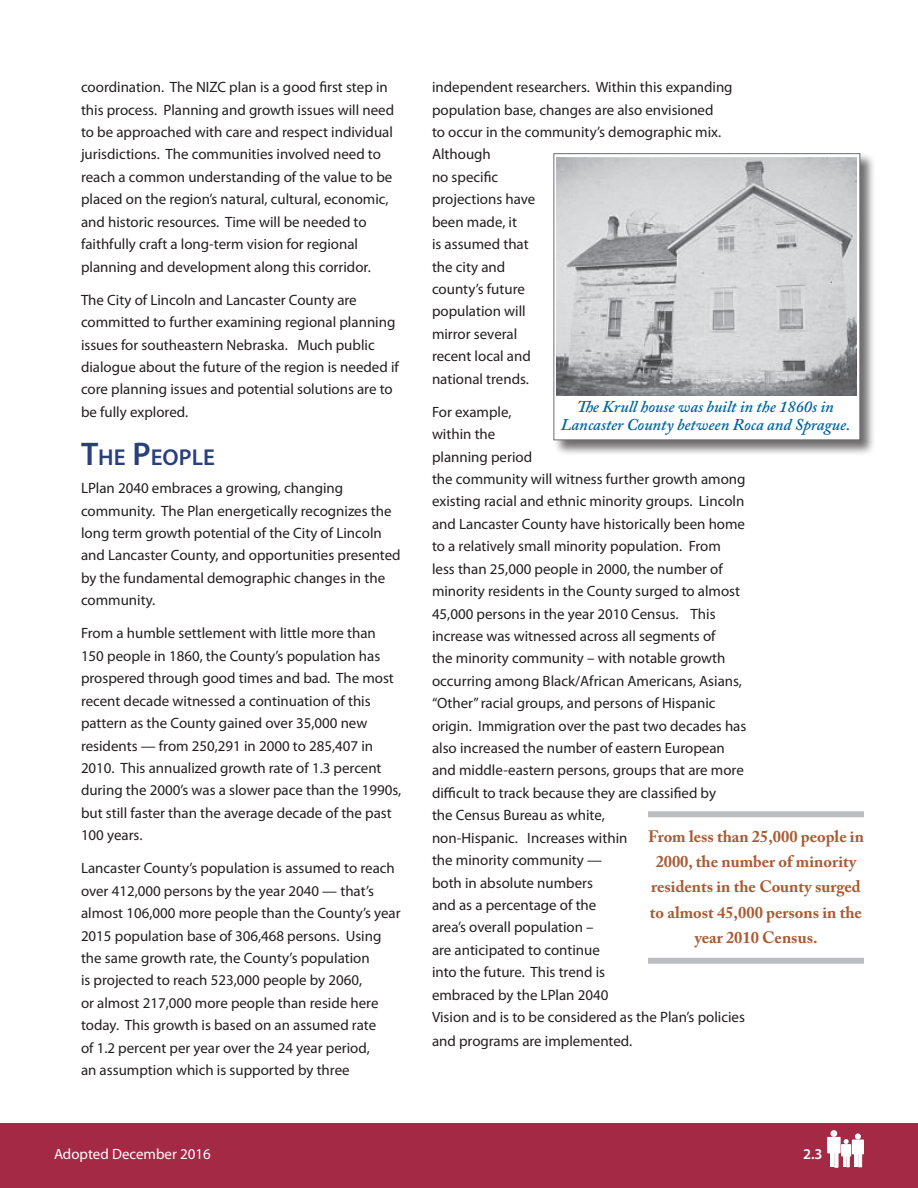
<style>
.page{position:relative;width:918px;height:1188px;background:#fff}
.page>*{position:absolute;margin:0;border:0;box-sizing:border-box;transform-origin:0 0}
.Heading_1{font:600 22.95px "Myriad Pro";color:#29407d}
.Sidebar{font:700 16.5px/25.3px "Adobe Caslon Pro";color:#a95b34;text-align:center}
.Caption_Title_copy{font:italic 600 16.5px/18px "Adobe Caslon Pro";color:#00659f;text-align:center}
.t1{font:15px/22.4px "Myriad Pro";color:#231f20}
.t2{font:15px "Myriad Pro";color:#fff}
.t3{font:600 15px "Myriad Pro";color:#fff}
.s1{font-size:32.85px}
</style>
<div class="page">
<div style="left:0;top:1123px;width:918px;height:65px;background:#a32945"></div>
<div style="left:831px;top:1130px;width:6px;height:7px;background:#fff;border-radius:50%"></div>
<hr style="left:830px;top:1152px;width:4px;height:15px;background:#fff">
<div style="left:827px;top:1137px;width:14px;height:16px;background:#fff;border:1px solid #fff"></div>
<hr style="left:835px;top:1152px;width:3px;height:15px;background:#fff">
<div style="left:855px;top:1133px;width:6px;height:7px;background:#fff;border-radius:50%"></div>
<div style="left:852px;top:1140px;width:12px;height:14px;background:#fff"></div>
<svg style="left:855px;top:1154px;width:7px;height:13px"></svg>
<svg style="left:844px;top:1139px;width:5px;height:5px"></svg>
<div style="left:841px;top:1144px;width:10px;height:12px;background:#fff;border:1px solid #fff"></div>
<svg style="left:843px;top:1156px;width:6px;height:11px"></svg>
<div style="left:553px;top:153px;width:323px;height:303px;background:#231f20;opacity:.65"></div>
<div style="left:553px;top:153px;width:307px;height:287px;background:#fff;border:1px solid #6c6d70"></div>
<img style="left:556px;top:157px;width:300px;height:238px">
<div style="left:648px;top:811px;width:216px;height:6px;background:#bcbdc0"></div>
<div style="left:648px;top:958px;width:216px;height:6px;background:#bcbdc0"></div>
<p class="t1" style="left:81px;top:76px;width:315px">coordination. The NIZC plan is a good first step in this process. Planning and growth issues will need to be approached with care and respect individual jurisdictions. The communities involved need to reach a common understanding of the value to be placed on the region’s natural, cultural, economic, and historic resources. Time will be needed to faithfully craft a long-term vision for regional planning and development along this corridor.</p>
<p class="t1" style="left:81px;top:288px;width:319px">The City of Lincoln and Lancaster County are committed to further examining regional planning issues for southeastern Nebraska. Much public dialogue about the future of the region is needed if core planning issues and potential solutions are to be fully explored.</p>
<p class="Heading_1" style="left:81px;top:443px;width:135px"><span class="s1">T</span>HE <span class="s1">P</span>EOPLE</p>
<p class="t1" style="left:81px;top:477px;width:321px">LPlan 2040 embraces a growing, changing community. The Plan energetically recognizes the long term growth potential of the City of Lincoln and Lancaster County, and opportunities presented by the fundamental demographic changes in the community.</p>
<p class="t1" style="left:81px;top:622px;width:322px">From a humble settlement with little more than 150 people in 1860, the County’s population has prospered through good times and bad. The most recent decade witnessed a continuation of this pattern as the County gained over 35,000 new residents — from 250,291 in 2000 to 285,407 in 2010. This annualized growth rate of 1.3 percent during the 2000’s was a slower pace than the 1990s, but still faster than the average decade of the past 100 years.</p>
<p class="t1" style="left:81px;top:857px;width:321px">Lancaster County’s population is assumed to reach over 412,000 persons by the year 2040 — that’s almost 106,000 more people than the County’s year 2015 population base of 306,468 persons. Using the same growth rate, the County’s population<br>is projected to reach 523,000 people by 2060,<br>or almost 217,000 more people than reside here today. This growth is based on an assumed rate<br>of 1.2 percent per year over the 24 year period,<br>an assumption which is supported by three</p>
<p class="t1" style="left:432px;top:76px;width:302px">independent researchers. Within this expanding population base, changes are also envisioned<br>to occur in the community’s demographic mix.<br>Although<br>no specific<br>projections have<br>been made, it<br>is assumed that<br>the city and<br>county’s future<br>population will<br>mirror several<br>recent local and<br>national trends.</p>
<p class="t1" style="left:432px;top:400px;width:316px">For example,<br>within the<br>planning period<br>the community will witness further growth among existing racial and ethnic minority groups. Lincoln and Lancaster County have historically been home to a relatively small minority population. From less than 25,000 people in 2000, the number of minority residents in the County surged to almost 45,000 persons in the year 2010 Census. This increase was witnessed across all segments of<br>the minority community – with notable growth occurring among Black/African Americans, Asians, “Other” racial groups, and persons of Hispanic origin. Immigration over the past two decades has also increased the number of eastern European and middle-eastern persons, groups that are more difficult to track because they are classified by<br>the Census Bureau as white,<br>non-Hispanic. Increases within<br>the minority community —<br>both in absolute numbers<br>and as a percentage of the<br>area’s overall population –<br>are anticipated to continue<br>into the future. This trend is<br>embraced by the LPlan 2040<br>Vision and is to be considered as the Plan’s policies</p>
<p class="t1" style="left:432px;top:1030px;width:202px">and programs are implemented.</p>
<p class="Caption_Title_copy" style="left:561px;top:397px;width:291px">The Krull house was built in the 1860s in<br>Lancaster County between Roca and Sprague.</p>
<p class="Sidebar" style="left:648px;top:823px;width:218px">From less than 25,000 people in<br>2000, the number of minority residents in the County surged to almost 45,000 persons in the year 2010 Census.</p>
<p class="t2" style="left:54px;top:1145px;width:158px">Adopted December 2016</p>
<p class="t3" style="left:803px;top:1144px;width:21px">2.3</p>
</div>
